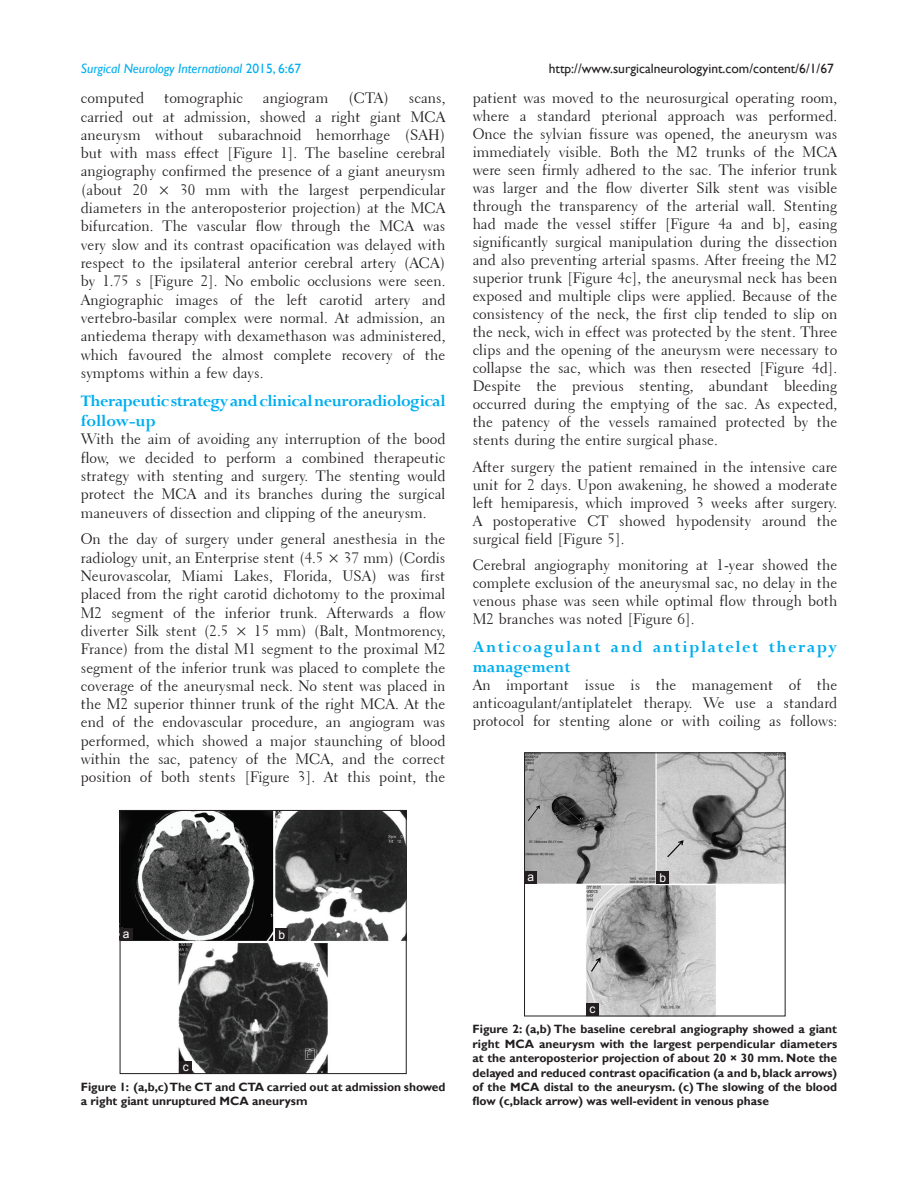
<style>
.page{position:relative;width:918px;height:1188px;background:#fff}
.page>*{position:absolute;margin:0;border:0;box-sizing:border-box;transform-origin:0 0}
.t1{font:700 18px/19.8px "Perpetua";letter-spacing:-.025em;color:#00aeef}
.t2{font:700 18px/19.5px "Perpetua";letter-spacing:.085em;color:#00aeef}
.TX{font:15px/18.3px "Transitional 521 BT Roman A";color:#231f20;text-align:justify}
.t3{font:13.5px "Gill Sans";color:#231f20}
.t4{font:italic 13.5px "Gill Sans";color:#00aeef}
.FGC{font:700 12px/14.4px "Gill Sans";color:#231f20}
.LABEL{font:12px "Arial";color:#fff}
.s1{font-style:normal}
</style>
<div class="page">
<img style="left:122px;top:812px;width:282px;height:260px">
<div style="left:120px;top:810px;width:286px;height:264px;border:1px solid #231f20"></div>
<div style="left:179px;top:1061px;width:13px;height:13px;background:#231f20"></div>
<div style="left:275px;top:928px;width:13px;height:13px;background:#231f20"></div>
<div style="left:120px;top:928px;width:13px;height:13px;background:#231f20"></div>
<img style="left:526px;top:755px;width:257px;height:259px">
<div style="left:586px;top:1003px;width:13px;height:13px;background:#231f20"></div>
<div style="left:656px;top:871px;width:13px;height:13px;background:#231f20"></div>
<div style="left:524px;top:871px;width:13px;height:13px;background:#231f20"></div>
<p class="t4" style="left:81px;top:61px;width:222px">Surgical Neurology International <span class="s1">2015, 6:67</span></p>
<p class="t3" style="left:549px;top:61px;width:287px">http://www.surgicalneurologyint.com/content/6/1/67</p>
<p class="TX" style="left:81px;top:89px;width:65px">computed</p>
<p class="TX" style="left:164px;top:89px;width:81px">tomographic</p>
<p class="TX" style="left:263px;top:89px;width:67px">angiogram</p>
<p class="TX" style="left:348px;top:89px;width:43px">(CTA)</p>
<p class="TX" style="left:473px;top:89px;width:366px">patient was moved to the neurosurgical operating room, where a standard pterional approach was performed.<br>Once the sylvian fissure was opened, the aneurysm was immediately visible. Both the M2 trunks of the MCA were seen firmly adhered to the sac. The inferior trunk was larger and the flow diverter Silk stent was visible through the transparency of the arterial wall. Stenting had made the vessel stiffer [Figure 4a and b], easing significantly surgical manipulation during the dissection and also preventing arterial spasms. After freeing the M2 superior trunk [Figure 4c], the aneurysmal neck has been exposed and multiple clips were applied. Because of the consistency of the neck, the first clip tended to slip on the neck, wich in effect was protected by the stent. Three clips and the opening of the aneurysm were necessary to collapse the sac, which was then resected [Figure 4d].<br>Despite the previous stenting, abundant bleeding occurred during the emptying of the sac. As expected, the patency of the vessels ramained protected by the stents during the entire surgical phase.</p>
<p class="TX" style="left:473px;top:458px;width:366px">After surgery the patient remained in the intensive care unit for 2 days. Upon awakening, he showed a moderate left hemiparesis, which improved 3 weeks after surgery.<br>A postoperative CT showed hypodensity around the surgical field [Figure 5].</p>
<p class="TX" style="left:473px;top:556px;width:366px">Cerebral angiography monitoring at 1‑year showed the complete exclusion of the aneurysmal sac, no delay in the venous phase was seen while optimal flow through both M2 branches was noted [Figure 6].</p>
<h2 class="t2" style="left:473px;top:637px;width:366px">Anticoagulant and antiplatelet therapy management</h2>
<p class="TX" style="left:473px;top:676px;width:366px">An important issue is the management of the anticoagulant/antiplatelet therapy. We use a standard protocol for stenting alone or with coiling as follows:</p>
<p class="TX" style="left:81px;top:89px;width:366px;text-indent:328px">scans, carried out at admission, showed a right giant MCA aneurysm without subarachnoid hemorrhage (SAH) but with mass effect [Figure 1]. The baseline cerebral angiography confirmed the presence of a giant aneurysm (about 20 × 30 mm with the largest perpendicular diameters in the anteroposterior projection) at the MCA bifurcation. The vascular flow through the MCA was very slow and its contrast opacification was delayed with respect to the ipsilateral anterior cerebral artery (ACA) by 1.75 s [Figure 2]. No embolic occlusions were seen.<br>Angiographic images of the left carotid artery and vertebro‑basilar complex were normal. At admission, an antiedema therapy with dexamethason was administered, which favoured the almost complete recovery of the symptoms within a few days.</p>
<h2 class="t1" style="left:81px;top:391px;width:366px">Therapeutic strategy and clinical neuroradiological follow‑up</h2>
<p class="TX" style="left:81px;top:430px;width:366px">With the aim of avoiding any interruption of the bood flow, we decided to perform a combined therapeutic strategy with stenting and surgery. The stenting would protect the MCA and its branches during the surgical maneuvers of dissection and clipping of the aneurysm.</p>
<p class="TX" style="left:81px;top:530px;width:366px">On the day of surgery under general anesthesia in the radiology unit, an Enterprise stent (4.5 × 37 mm) (Cordis Neurovascolar, Miami Lakes, Florida, USA) was first placed from the right carotid dichotomy to the proximal M2 segment of the inferior trunk. Afterwards a flow diverter Silk stent (2.5 × 15 mm) (Balt, Montmorency, France) from the distal M1 segment to the proximal M2 segment of the inferior trunk was placed to complete the coverage of the aneurysmal neck. No stent was placed in the M2 superior thinner trunk of the right MCA. At the end of the endovascular procedure, an angiogram was performed, which showed a major staunching of blood within the sac, patency of the MCA, and the correct position of both stents [Figure 3]. At this point, the</p>
<p class="LABEL" style="left:123px;top:926px;width:8px">a</p>
<p class="LABEL" style="left:278px;top:927px;width:8px">b</p>
<p class="LABEL" style="left:183px;top:1059px;width:7px">c</p>
<p class="FGC" style="left:81px;top:1080px;width:366px">Figure 1: (a,b,c) The CT and CTA carried out at admission showed a right giant unruptured MCA aneurysm</p>
<p class="LABEL" style="left:527px;top:868px;width:8px">a</p>
<p class="LABEL" style="left:659px;top:870px;width:8px">b</p>
<p class="LABEL" style="left:590px;top:1001px;width:7px">c</p>
<p class="FGC" style="left:472px;top:1023px;width:366px;text-align:justify">Figure 2: (a,b) The baseline cerebral angiography showed a giant right MCA aneurysm with the largest perpendicular diameters at the anteroposterior projection of about 20 × 30 mm. Note the delayed and reduced contrast opacification (a and b, black arrows) of the MCA distal to the aneurysm. (c) The slowing of the blood flow (c,black arrow) was well-evident in venous phase</p>
</div>
